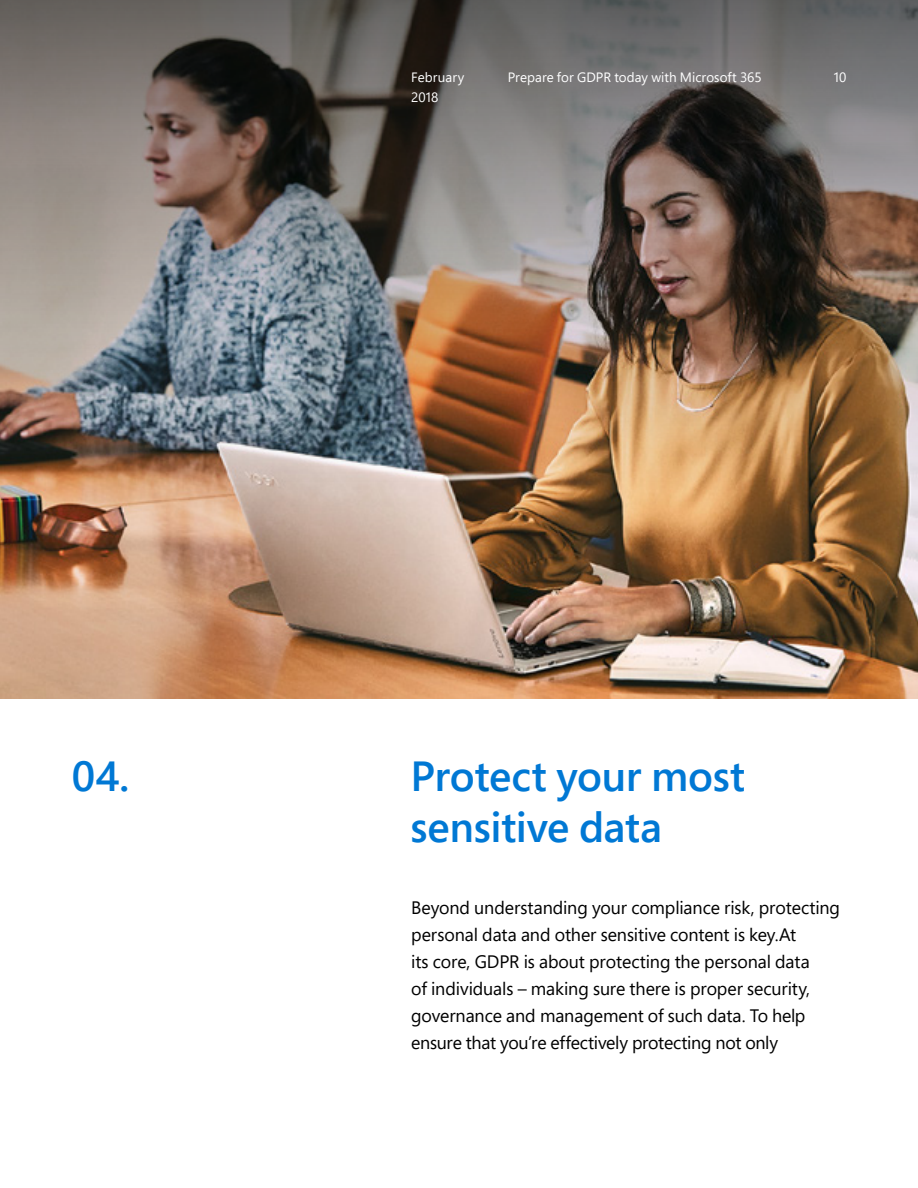
<style>
.page{position:relative;width:918px;height:1188px;background:#fff}
.page>*{position:absolute;margin:0;border:0;box-sizing:border-box;transform-origin:0 0}
.t1{font:600 42px/51px "Segoe Pro";letter-spacing:-.005em;color:#0078d4}
.t2{font:18px/27px "Segoe Pro";letter-spacing:-.01em;color:#000}
.t3{font:13.5px "Segoe Pro";letter-spacing:.005em;color:#fff}
</style>
<div class="page">
<img style="left:0;top:529px;width:918px;height:170px">
<img style="left:0;top:0;width:918px;height:529px">
<h1 class="t1" style="left:72px;top:749px;width:59px">04.</h1>
<p class="t3" style="left:411px;top:68px;width:55px">February</p>
<p class="t3" style="left:508px;top:68px;width:256px">Prepare for GDPR today with Microsoft 365</p>
<p class="t3" style="left:411px;top:88px;width:29px">2018</p>
<p class="t3" style="left:834px;top:68px;width:14px">10</p>
<h1 class="t1" style="left:411px;top:749px;width:336px">Protect your most sensitive data</h1>
<p class="t2" style="left:411px;top:894px;width:430px">Beyond understanding your compliance risk, protecting personal data and other sensitive content is key.At<br>its core, GDPR is about protecting the personal data<br>of individuals – making sure there is proper security, governance and management of such data. To help ensure that you’re effectively protecting not only</p>
</div>
